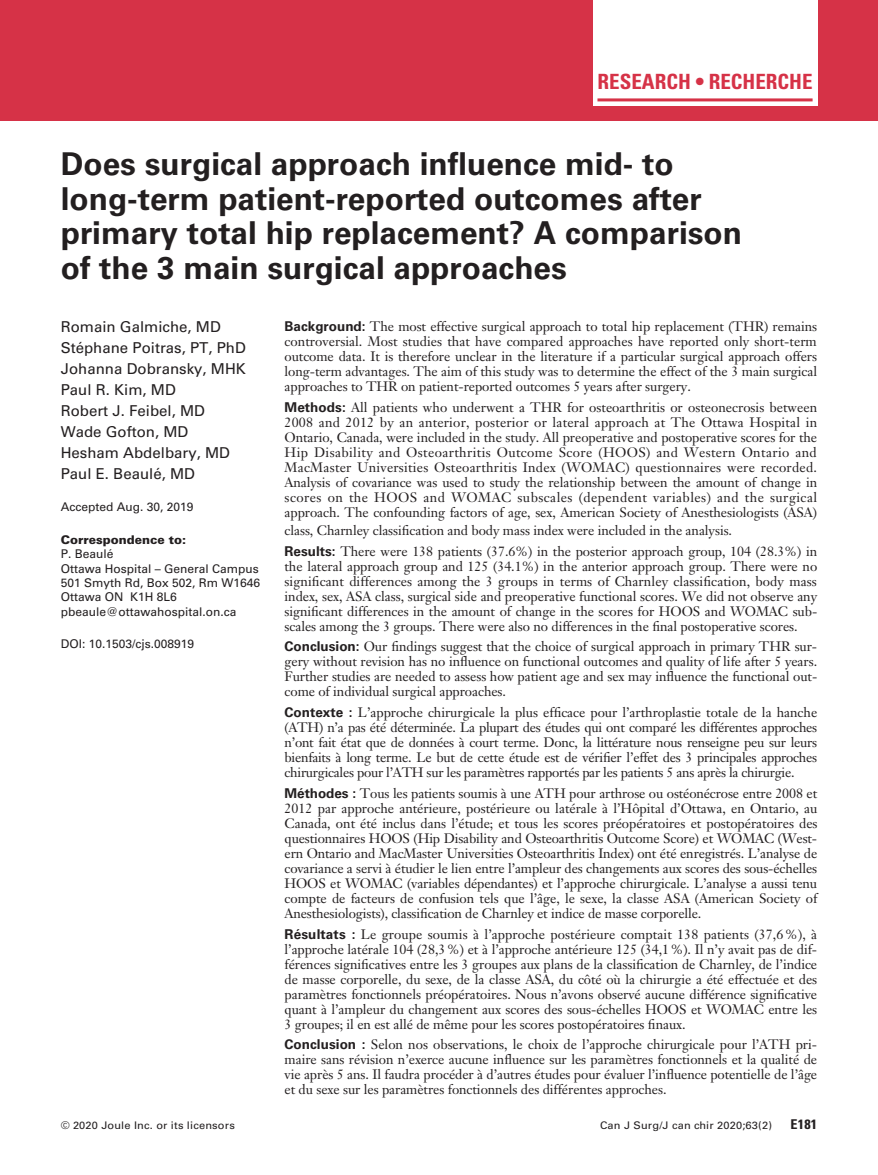
<style>
.page{position:relative;width:878px;height:1175px;background:#fff}
.page>*{position:absolute;margin:0;border:0;box-sizing:border-box;transform-origin:0 0}
.t1{font:700 31.5px/34.5px "Univers LT Std";color:#231f20}
.t2{font:700 condensed 21px "Univers LT Std";color:#d63247}
.t3{font:15px/21px "Univers LT Std";color:#231f20}
.t4{font:13.5px/15px "Janson Text LT Std";letter-spacing:-.005em;color:#231f20;text-align:justify}
.t5{font:700 condensed 13.5px "Univers LT Std";color:#231f20;scale:1.05 1}
.t6{font:12px/14.4px "Univers LT Std";color:#231f20}
.t7{font:900 12px "Univers LT Std";color:#231f20}
.t8{font:10.5px "Univers LT Std";letter-spacing:.015em;color:#231f20;scale:1.05 1}
.s1{font-family:"Univers LT Std";font-weight:700}
</style>
<div class="page">
<div style="left:0;top:0;width:878px;height:120px;background:#d63247"></div>
<div style="left:593px;top:0;width:224px;height:106px;background:#fff"></div>
<hr style="left:597px;top:98px;width:215px;height:3px;background:#d63247">
<h2 class="t2" style="left:597px;top:69px;width:216px">RESEARCH • RECHERCHE</h2>
<h1 class="t1" style="left:61px;top:147px;width:682px">Does surgical approach influence mid- to long-term patient-reported outcomes after primary total hip replacement? A comparison of the 3 main surgical approaches</h1>
<p class="t4" style="left:284px;top:319px;width:534px"><span class="s1">Background:</span> The most effective surgical approach to total hip replacement (THR) remains controversial. Most studies that have compared approaches have reported only short-term outcome data. It is therefore unclear in the literature if a particular surgical approach offers long-term advantages. The aim of this study was to determine the effect of the 3 main surgical approaches to THR on patient-reported outcomes 5 years after surgery.</p>
<p class="t4" style="left:284px;top:399px;width:534px"><span class="s1">Methods:</span> All patients who underwent a THR for osteoarthritis or osteonecrosis between 2008 and 2012 by an anterior, posterior or lateral approach at The Ottawa Hospital in Ontario, Canada, were included in the study. All preoperative and postoperative scores for the Hip Disability and Osteoarthritis Outcome Score (HOOS) and Western Ontario and MacMaster Universities Osteoarthritis Index (WOMAC) questionnaires were recorded.<br>Analysis of covariance was used to study the relationship between the amount of change in scores on the HOOS and WOMAC subscales (dependent variables) and the surgical approach. The confounding factors of age, sex, American Society of Anesthesiologists (ASA)</p>
<p class="t4" style="left:284px;top:520px;width:534px;line-height:20.7px">class, Charnley classification and body mass index were included in the analysis.<br><span class="s1">Results:</span> There were 138 patients (37.6%) in the posterior approach group, 104 (28.3%) in</p>
<p class="t4" style="left:284px;top:558px;width:534px">the lateral approach group and 125 (34.1%) in the anterior approach group. There were no significant differences among the 3 groups in terms of Charnley classification, body mass index, sex, ASA class, surgical side and preoperative functional scores. We did not observe any significant differences in the amount of change in the scores for HOOS and WOMAC sub&shy;scales among the 3 groups. There were also no differences in the final postoperative scores.</p>
<p class="t4" style="left:284px;top:639px;width:534px"><span class="s1">Conclusion:</span> Our findings suggest that the choice of surgical approach in primary THR sur&shy;gery without revision has no influence on functional outcomes and quality of life after 5 years.<br>Further studies are needed to assess how patient age and sex may influence the functional out&shy;come of individual surgical approaches.</p>
<p class="t4" style="left:284px;top:705px;width:534px"><span class="s1">Contexte :</span> L’approche chirurgicale la plus efficace pour l’arthroplastie totale de la hanche (ATH) n’a pas été déterminée. La plupart des études qui ont comparé les différentes approches n’ont fait état que de données à court terme. Donc, la littérature nous renseigne peu sur leurs bienfaits à long terme. Le but de cette étude est de vérifier l’effet des 3 principales approches chirurgicales pour l’ATH sur les paramètres rapportés par les patients 5 ans après la chirurgie.</p>
<p class="t4" style="left:284px;top:785px;width:534px"><span class="s1">Méthodes :</span> Tous les patients soumis à une ATH pour arthrose ou ostéonécrose entre 2008 et 2012 par approche antérieure, postérieure ou latérale à l’Hôpital d’Ottawa, en Ontario, au Canada, ont été inclus dans l’étude; et tous les scores préopératoires et postopératoires des questionnaires HOOS (Hip Disability and Osteoarthritis Outcome Score) et WOMAC (West&shy;ern Ontario and MacMaster Universities Osteoarthritis Index) ont été enregistrés. L’analyse de covariance a servi à étudier le lien entre l’ampleur des changements aux scores des sous-échelles HOOS et WOMAC (variables dépendantes) et l’approche chirurgicale. L’analyse a aussi tenu compte de facteurs de confusion tels que l’âge, le sexe, la classe ASA (American Society of Anesthesiologists), classification de Charnley et indice de masse corporelle.</p>
<p class="t4" style="left:284px;top:926px;width:534px"><span class="s1">Résultats :</span> Le groupe soumis à l’approche postérieure comptait 138 patients (37,6%), à l’approche latérale 104 (28,3%) et à l’approche antérieure 125 (34,1%). Il n’y avait pas de dif&shy;férences significatives entre les 3 groupes aux plans de la classification de Charnley, de l’indice de masse corporelle, du sexe, de la classe ASA, du côté où la chirurgie a été effectuée et des paramètres fonctionnels préopératoires. Nous n’avons observé aucune différence significative quant à l’ampleur du changement aux scores des sous-échelles HOOS et WOMAC entre les 3 groupes; il en est allé de même pour les scores postopératoires finaux.</p>
<p class="t4" style="left:284px;top:1037px;width:534px"><span class="s1">Conclusion :</span> Selon nos observations, le choix de l’approche chirurgicale pour l’ATH pri&shy;maire sans révision n’exerce aucune influence sur les paramètres fonctionnels et la qualité de vie après 5 ans. Il faudra procéder à d’autres études pour évaluer l’influence potentielle de l’âge et du sexe sur les paramètres fonctionnels des différentes approches.</p>
<p class="t3" style="left:61px;top:316px;width:187px">Romain Galmiche, MD<br>Stéphane Poitras, PT, PhD<br>Johanna Dobransky, MHK<br>Paul R. Kim, MD<br>Robert J. Feibel, MD<br>Wade Gofton, MD<br>Hesham Abdelbary, MD<br>Paul E. Beaulé, MD</p>
<p class="t6" style="left:61px;top:500px;width:134px">Accepted Aug. 30, 2019</p>
<p class="t7" style="left:61px;top:532px;width:127px">Correspondence to:</p>
<p class="t6" style="left:61px;top:547px;width:201px">P. Beaulé<br>Ottawa Hospital – General Campus<br>501 Smyth Rd, Box 502, Rm W1646<br>Ottawa ON K1H 8L6 pbeaule@ottawahospital.on.ca</p>
<p class="t6" style="left:61px;top:637px;width:135px">DOI: 10.1503/cjs.008919</p>
<p class="t8" style="left:61px;top:1119px;width:167px">© 2020 Joule Inc. or its licensors</p>
<p class="t8" style="left:600px;top:1119px;width:165px">Can J Surg/J can chir 2020;63(2)</p>
<p class="t5" style="left:790px;top:1116px;width:27px">E181</p>
</div>
